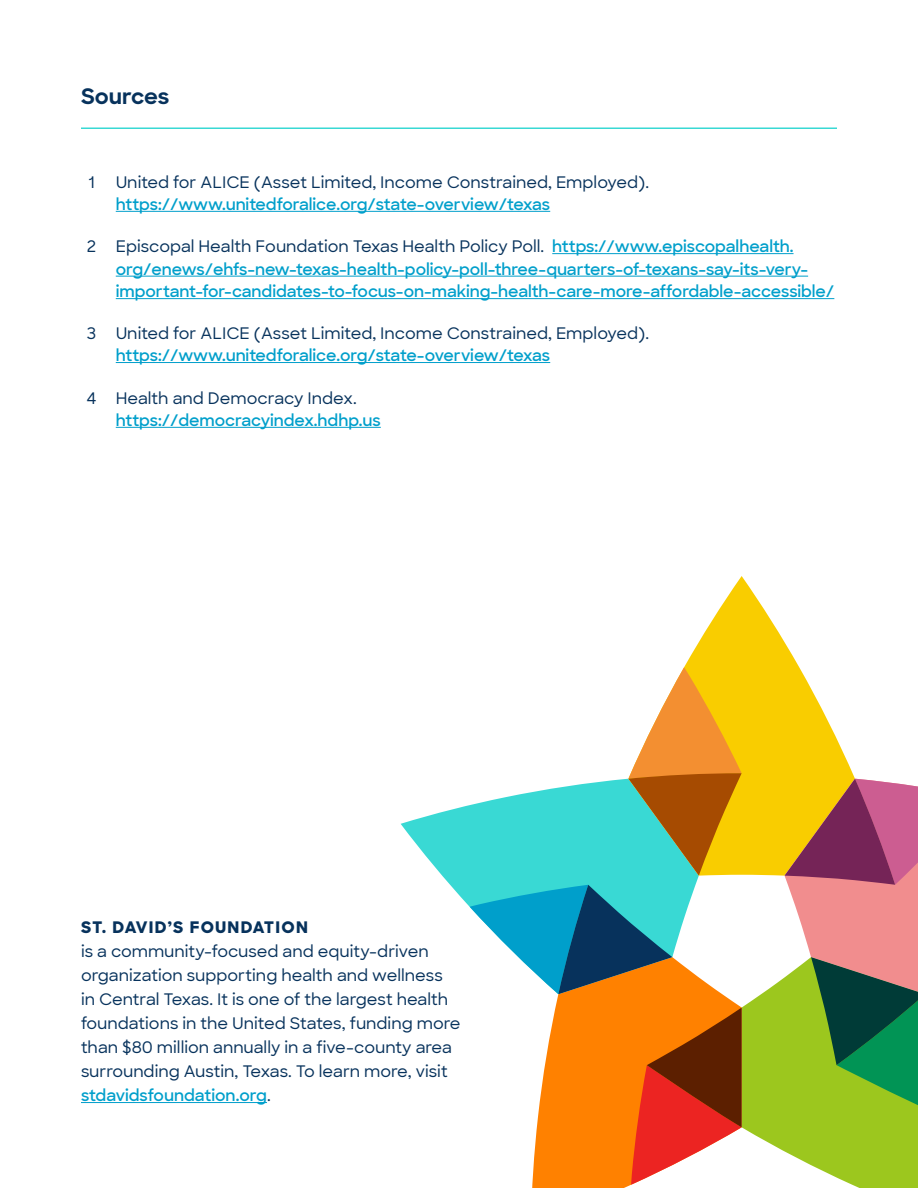
<style>
.page{position:relative;width:918px;height:1188px;background:#fff}
.page>*{position:absolute;margin:0;border:0;box-sizing:border-box;transform-origin:0 0}
.t1{font:700 21.75px "Sharp Sans";color:#07325c}
.t2{font:500 16.2px/24px "Sharp Sans";color:#07325c}
.t3{font:600 16.2px/22.5px "Sharp Sans";letter-spacing:-.005em;color:#009fcb}
.t4{font:800 16.2px "Sharp Sans";letter-spacing:.075em;color:#07325c}
.s1{font-weight:500;color:#07325c}
.s2{font-weight:600;color:#009fcb}
</style>
<div class="page">
<hr style="left:81px;top:128px;width:756px;height:1px;background:#39d9d4">
<hr style="left:116px;top:211px;width:434px;height:1px;background:#009fcb">
<hr style="left:552px;top:253px;width:242px;height:1px;background:#009fcb">
<hr style="left:116px;top:276px;width:692px;height:1px;background:#009fcb">
<hr style="left:116px;top:298px;width:718px;height:1px;background:#009fcb">
<hr style="left:116px;top:362px;width:434px;height:1px;background:#009fcb">
<hr style="left:116px;top:427px;width:265px;height:1px;background:#009fcb">
<svg style="left:401px;top:805px;width:69px;height:102px;fill:#39d9d4"></svg>
<svg style="left:684px;top:576px;width:115px;height:91px;fill:#f9cd00"></svg>
<svg style="left:470px;top:667px;width:448px;height:521px"></svg>
<hr style="left:81px;top:1102px;width:186px;height:1px;background:#009fcb">
<h1 class="t1" style="left:81px;top:80px;width:90px">Sources</h1>
<p class="t2" style="left:88px;top:169px;width:8px">1</p>
<p class="t2" style="left:116px;top:169px;width:535px">United for ALICE (Asset Limited, Income Constrained, Employed).</p>
<p class="t3" style="left:116px;top:192px;width:436px">https://www.unitedforalice.org/state-overview/texas</p>
<p class="t3" style="left:116px;top:235px;width:720px;text-indent:-29px"><span class="s1">2 Episcopal Health Foundation Texas Health Policy Poll.</span> https://www.episcopalhealth. org/enews/ehfs-new-texas-health-policy-poll-three-quarters-of-texans-say-its-very&shy;important-for-candidates-to-focus-on-making-health-care-more-affordable-accessible/</p>
<p class="t2" style="left:87px;top:320px;width:564px">3 United for ALICE (Asset Limited, Income Constrained, Employed).</p>
<p class="t3" style="left:116px;top:344px;width:436px">https://www.unitedforalice.org/state-overview/texas</p>
<p class="t2" style="left:87px;top:385px;width:272px">4 Health and Democracy Index.</p>
<p class="t3" style="left:116px;top:408px;width:267px">https://democracyindex.hdhp.us</p>
<p class="t4" style="left:81px;top:915px;width:228px">ST. DAVID’S FOUNDATION</p>
<p class="t2" style="left:81px;top:939px;width:381px">is a community-focused and equity-driven organization supporting health and wellness in Central Texas. It is one of the largest health foundations in the United States, funding more than $80 million annually in a five-county area surrounding Austin, Texas. To learn more, visit <span class="s2">stdavidsfoundation.org</span>.</p>
</div>
